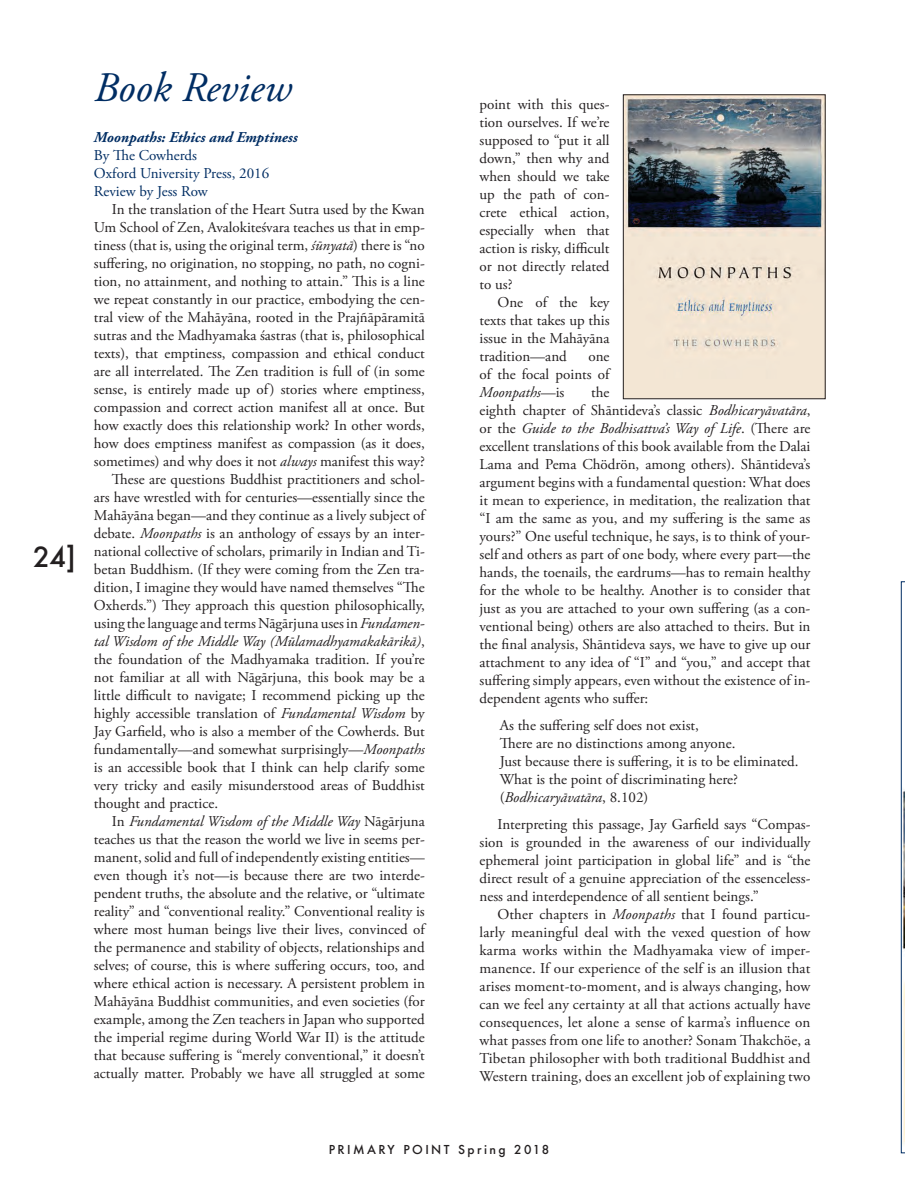
<style>
.page{position:relative;width:905px;height:1202px;background:#fff}
.page>*{position:absolute;margin:0;border:0;box-sizing:border-box;transform-origin:0 0}
.t1{font:italic 42px "Adobe Garamond Pro";color:#002d63}
.t2{font:500 27px "Futura";color:#231f20}
.t3{font:15px/18px "Adobe Garamond Pro";color:#231f20;text-align:justify}
.t4{font:italic 15px "Adobe Garamond Pro";color:#231f20}
.t5{font:15px/18px "Adobe Garamond Pro";color:#002d63}
.t6{font:italic 700 15px "Adobe Garamond Pro";color:#002d63}
.t7{font:500 12px "Futura";letter-spacing:.2em;color:#231f20}
.s1{font-style:italic}
.s2{font-style:normal}
</style>
<div class="page">
<img style="left:625px;top:96px;width:198px;height:301px">
<div style="left:623px;top:94px;width:202px;height:305px;border:1px solid #231f20"></div>
<svg style="left:900px;top:581px;width:4px;height:572px"></svg>
<h2 class="t2" style="left:33px;top:538px;width:44px">24]</h2>
<h1 class="t1" style="left:94px;top:62px;width:199px">Book Review</h1>
<p class="t6" style="left:94px;top:128px;width:205px">Moonpaths: Ethics and Emptiness</p>
<p class="t5" style="left:94px;top:147px;width:177px">By The Cowherds<br>Oxford University Press, 2016<br>Review by Jess Row</p>
<p class="t3" style="left:112px;top:201px;width:314px">In the translation of the Heart Sutra used by the Kwan</p>
<p class="t3" style="left:94px;top:219px;width:332px">Um School of Zen, Avalokiteśvara teaches us that in emp-</p>
<p class="t3" style="left:94px;top:237px;width:332px">tiness (that is, using the original term, <span class="s1">śūnyatā</span>) there is “no</p>
<p class="t3" style="left:94px;top:255px;width:332px">suffering, no origination, no stopping, no path, no cogni-</p>
<p class="t3" style="left:94px;top:273px;width:332px">tion, no attainment, and nothing to attain.” This is a line</p>
<p class="t3" style="left:94px;top:291px;width:332px">we repeat constantly in our practice, embodying the cen-</p>
<p class="t3" style="left:94px;top:309px;width:332px">tral view of the Mahāyāna, rooted in the Prajñāpāramitā</p>
<p class="t3" style="left:94px;top:327px;width:332px">sutras and the Madhyamaka śastras (that is, philosophical</p>
<p class="t3" style="left:94px;top:345px;width:332px">texts), that emptiness, compassion and ethical conduct</p>
<p class="t3" style="left:94px;top:363px;width:332px">are all interrelated. The Zen tradition is full of (in some</p>
<p class="t3" style="left:94px;top:381px;width:332px">sense, is entirely made up of) stories where emptiness,</p>
<p class="t3" style="left:94px;top:399px;width:332px">compassion and correct action manifest all at once. But</p>
<p class="t3" style="left:94px;top:417px;width:332px">how exactly does this relationship work? In other words,</p>
<p class="t3" style="left:94px;top:435px;width:332px">how does emptiness manifest as compassion (as it does,</p>
<p class="t3" style="left:94px;top:453px;width:332px">sometimes) and why does it not <span class="s1">always</span> manifest this way?</p>
<p class="t3" style="left:112px;top:471px;width:314px">These are questions Buddhist practitioners and schol-</p>
<p class="t3" style="left:94px;top:489px;width:332px">ars have wrestled with for centuries—essentially since the</p>
<p class="t3" style="left:94px;top:507px;width:332px">Mahāyāna began—and they continue as a lively subject of</p>
<p class="t3" style="left:94px;top:525px;width:332px">debate. <span class="s1">Moonpaths</span> is an anthology of essays by an inter-</p>
<p class="t3" style="left:94px;top:543px;width:332px">national collective of scholars, primarily in Indian and Ti-</p>
<p class="t3" style="left:94px;top:561px;width:332px">betan Buddhism. (If they were coming from the Zen tra-</p>
<p class="t3" style="left:94px;top:579px;width:332px">dition, I imagine they would have named themselves “The</p>
<p class="t3" style="left:94px;top:597px;width:332px">Oxherds.”) They approach this question philosophically,</p>
<p class="t3" style="left:94px;top:615px;width:332px">using the language and terms Nāgārjuna uses in <span class="s1">Fundamen-</span></p>
<p class="t4" style="left:94px;top:632px;width:332px">tal Wisdom of the Middle Way (Mūlamadhyamakakārikā)<span class="s2">,</span></p>
<p class="t3" style="left:94px;top:651px;width:332px">the foundation of the Madhyamaka tradition. If you’re</p>
<p class="t3" style="left:94px;top:669px;width:332px">not familiar at all with Nāgārjuna, this book may be a</p>
<p class="t3" style="left:94px;top:687px;width:332px">little difficult to navigate; I recommend picking up the</p>
<p class="t3" style="left:94px;top:705px;width:332px">highly accessible translation of <span class="s1">Fundamental Wisdom</span> by</p>
<p class="t3" style="left:94px;top:723px;width:332px">Jay Garfield, who is also a member of the Cowherds. But</p>
<p class="t3" style="left:94px;top:741px;width:332px">fundamentally—and somewhat surprisingly—<span class="s1">Moonpaths</span></p>
<p class="t3" style="left:94px;top:759px;width:332px">is an accessible book that I think can help clarify some</p>
<p class="t3" style="left:94px;top:777px;width:332px">very tricky and easily misunderstood areas of Buddhist</p>
<p class="t3" style="left:94px;top:795px;width:126px">thought and practice.</p>
<p class="t4" style="left:112px;top:812px;width:314px"><span class="s2">In</span> Fundamental Wisdom of the Middle Way <span class="s2">Nāgārjuna</span></p>
<p class="t3" style="left:94px;top:831px;width:332px">teaches us that the reason the world we live in seems per-</p>
<p class="t3" style="left:94px;top:849px;width:332px">manent, solid and full of independently existing entities—</p>
<p class="t3" style="left:94px;top:867px;width:332px">even though it’s not—is because there are two interde-</p>
<p class="t3" style="left:94px;top:885px;width:332px">pendent truths, the absolute and the relative, or “ultimate</p>
<p class="t3" style="left:94px;top:903px;width:332px">reality” and “conventional reality.” Conventional reality is</p>
<p class="t3" style="left:94px;top:921px;width:332px">where most human beings live their lives, convinced of</p>
<p class="t3" style="left:94px;top:939px;width:332px">the permanence and stability of objects, relationships and</p>
<p class="t3" style="left:94px;top:957px;width:332px">selves; of course, this is where suffering occurs, too, and</p>
<p class="t3" style="left:94px;top:975px;width:332px">where ethical action is necessary. A persistent problem in</p>
<p class="t3" style="left:94px;top:993px;width:332px">Mahāyāna Buddhist communities, and even societies (for</p>
<p class="t3" style="left:94px;top:1011px;width:332px">example, among the Zen teachers in Japan who supported</p>
<p class="t3" style="left:94px;top:1029px;width:332px">the imperial regime during World War II) is the attitude</p>
<p class="t3" style="left:94px;top:1047px;width:332px">that because suffering is “merely conventional,” it doesn’t</p>
<p class="t3" style="left:94px;top:1065px;width:332px">actually matter. Probably we have all struggled at some</p>
<p class="t3" style="left:479px;top:95px;width:132px">point with this ques&shy;tion ourselves. If we’re supposed to “put it all down,” then why and when should we take up the path of con&shy;crete ethical action, especially when that action is risky, difficult or not directly related to us?</p>
<p class="t3" style="left:479px;top:293px;width:132px;text-indent:18px">One of the key texts that takes up this issue in the Mahāyāna tradition—and</p>
<p class="t3" style="left:479px;top:347px;width:131px;text-indent:109px">one of the focal points of <span class="s1">Moonpaths</span>—is</p>
<p class="t3" style="left:479px;top:383px;width:332px;text-align:left;text-indent:112px">the<br>eighth chapter of Shāntideva’s classic <span class="s1">Bodhicaryāvatāra</span>, or the <span class="s1">Guide to the Bodhisattva’s Way of Life</span>. (There are excellent translations of this book available from the Dalai Lama and Pema Chödrön, among others). Shāntideva’s argument begins with a fundamental question: What does it mean to experience, in meditation, the realization that “I am the same as you, and my suffering is the same as yours?” One useful technique, he says, is to think of your&shy;self and others as part of one body, where every part—the hands, the toenails, the eardrums—has to remain healthy for the whole to be healthy. Another is to consider that just as you are attached to your own suffering (as a con&shy;ventional being) others are also attached to theirs. But in the final analysis, Shāntideva says, we have to give up our attachment to any idea of “I” and “you,” and accept that suffering simply appears, even without the existence of in&shy;dependent agents who suffer:</p>
<p class="t3" style="left:499px;top:716px;width:300px;text-align:left">As the suffering self does not exist,<br>There are no distinctions among anyone.<br>Just because there is suffering, it is to be eliminated.<br>What is the point of discriminating here? (<span class="s1">Bodhicaryāvatāra</span>, 8.102)</p>
<p class="t3" style="left:479px;top:815px;width:332px;text-indent:18px">Interpreting this passage, Jay Garfield says “Compas&shy;sion is grounded in the awareness of our individually ephemeral joint participation in global life” and is “the direct result of a genuine appreciation of the essenceless&shy;ness and interdependence of all sentient beings.”</p>
<p class="t3" style="left:479px;top:905px;width:332px;text-indent:18px">Other chapters in <span class="s1">Moonpaths</span> that I found particu&shy;larly meaningful deal with the vexed question of how karma works within the Madhyamaka view of imper&shy;manence. If our experience of the self is an illusion that arises moment-to-moment, and is always changing, how can we feel any certainty at all that actions actually have consequences, let alone a sense of karma’s influence on what passes from one life to another? Sonam Thakchöe, a Tibetan philosopher with both traditional Buddhist and Western training, does an excellent job of explaining two</p>
<p class="t7" style="left:329px;top:1141px;width:222px">PRIMARY POINT Spring 2018</p>
</div>
